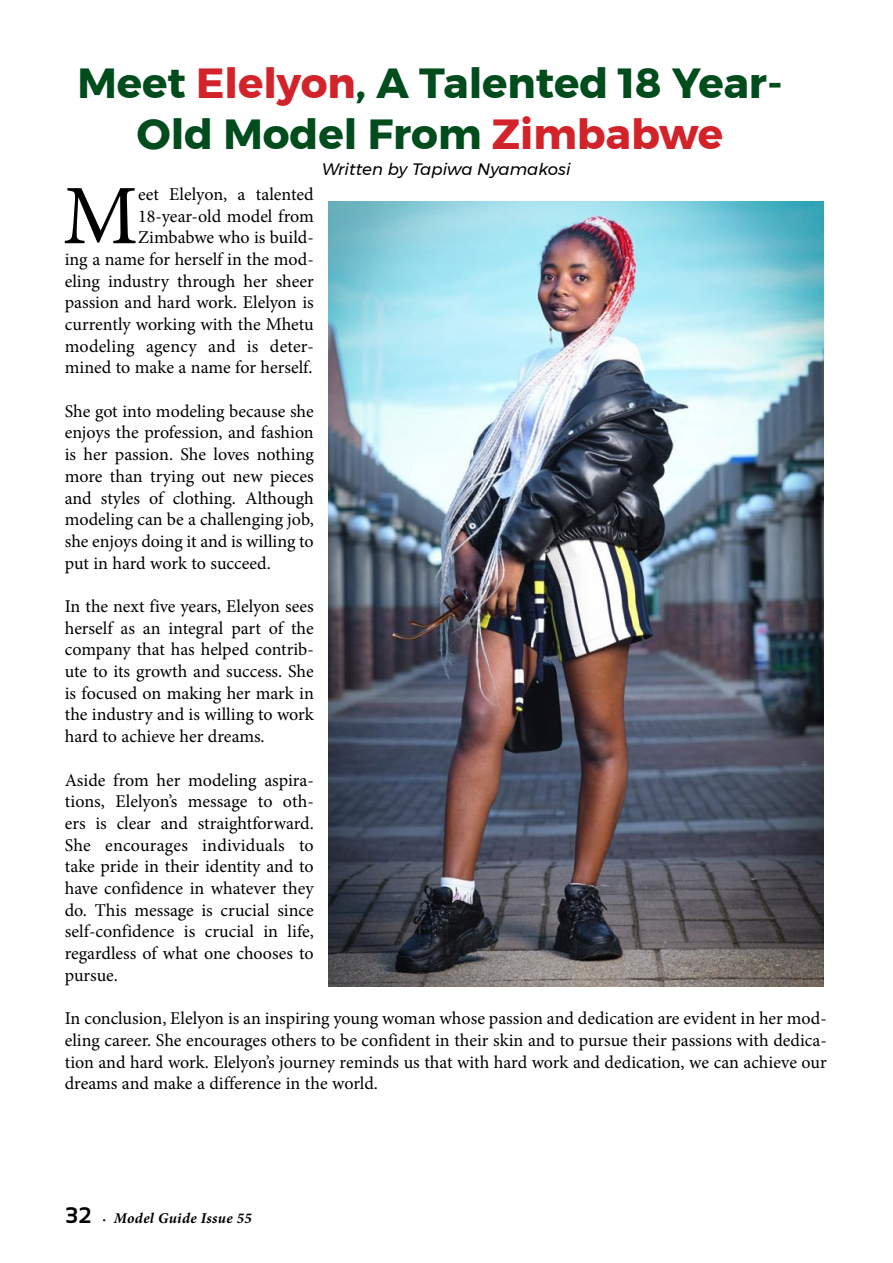
<style>
.page{position:relative;width:893px;height:1263px;background:#fff}
.page>*{position:absolute;margin:0;border:0;box-sizing:border-box;transform-origin:0 0}
.t1{font:84.75px "Minion Pro";color:#000}
.t2{font:700 42px/50.6px "Montserrat";color:#004c1d;text-align:center}
.t3{font:18px/21.8px "Minion Pro";letter-spacing:-.005em;color:#000;text-align:justify}
.t4{font:italic 16.5px "Montserrat";color:#000}
.t5{font:italic 700 15px "Minion Pro";letter-spacing:.02em;color:#000}
.s1{color:#d2232a}
.s2{font-family:"Sansation";font-style:normal;font-size:22.5px}
.s3{font-family:"Myriad Pro";font-weight:400;font-style:normal;font-size:10.5px}
</style>
<div class="page">
<img style="left:328px;top:202px;width:495px;height:784px">
<h2 class="t2" style="left:77px;top:58px;width:707px">Meet <span class="s1">Elelyon</span>, A Talented 18 Year-<br>Old Model From <span class="s1">Zimbabwe</span></h2>
<p class="t4" style="left:322px;top:156px;width:250px">Written by Tapiwa Nyamakosi</p>
<p class="t3" style="left:65px;top:183px;width:251px;text-align:right">eet Elelyon, a talented<br>18-year-old model from<br>Zimbabwe who is build-<br>ing a name for herself in the mod&shy;eling industry through her sheer passion and hard work. Elelyon is currently working with the Mhetu modeling agency and is deter&shy;mined to make a name for herself.</p>
<p class="t3" style="left:65px;top:400px;width:251px">She got into modeling because she enjoys the profession, and fashion is her passion. She loves nothing more than trying out new pieces and styles of clothing. Although modeling can be a challenging job, she enjoys doing it and is willing to put in hard work to succeed.</p>
<p class="t3" style="left:65px;top:595px;width:251px">In the next five years, Elelyon sees herself as an integral part of the company that has helped contrib&shy;ute to its growth and success. She is focused on making her mark in the industry and is willing to work hard to achieve her dreams.</p>
<p class="t3" style="left:65px;top:769px;width:251px">Aside from her modeling aspira&shy;tions, Elelyon’s message to oth&shy;ers is clear and straightforward.<br>She encourages individuals to take pride in their identity and to have confidence in whatever they do. This message is crucial since self-confidence is crucial in life, regardless of what one chooses to pursue.</p>
<p class="t3" style="left:65px;top:1007px;width:764px">In conclusion, Elelyon is an inspiring young woman whose passion and dedication are evident in her mod&shy;eling career. She encourages others to be confident in their skin and to pursue their passions with dedica&shy;tion and hard work. Elelyon’s journey reminds us that with hard work and dedication, we can achieve our dreams and make a difference in the world.</p>
<h1 class="t1" style="left:63px;top:159px;width:77px">M</h1>
<p class="t5" style="left:66px;top:1207px;width:188px"><span class="s2">32</span> <span class="s3">•</span> Model Guide Issue 55</p>
</div>
